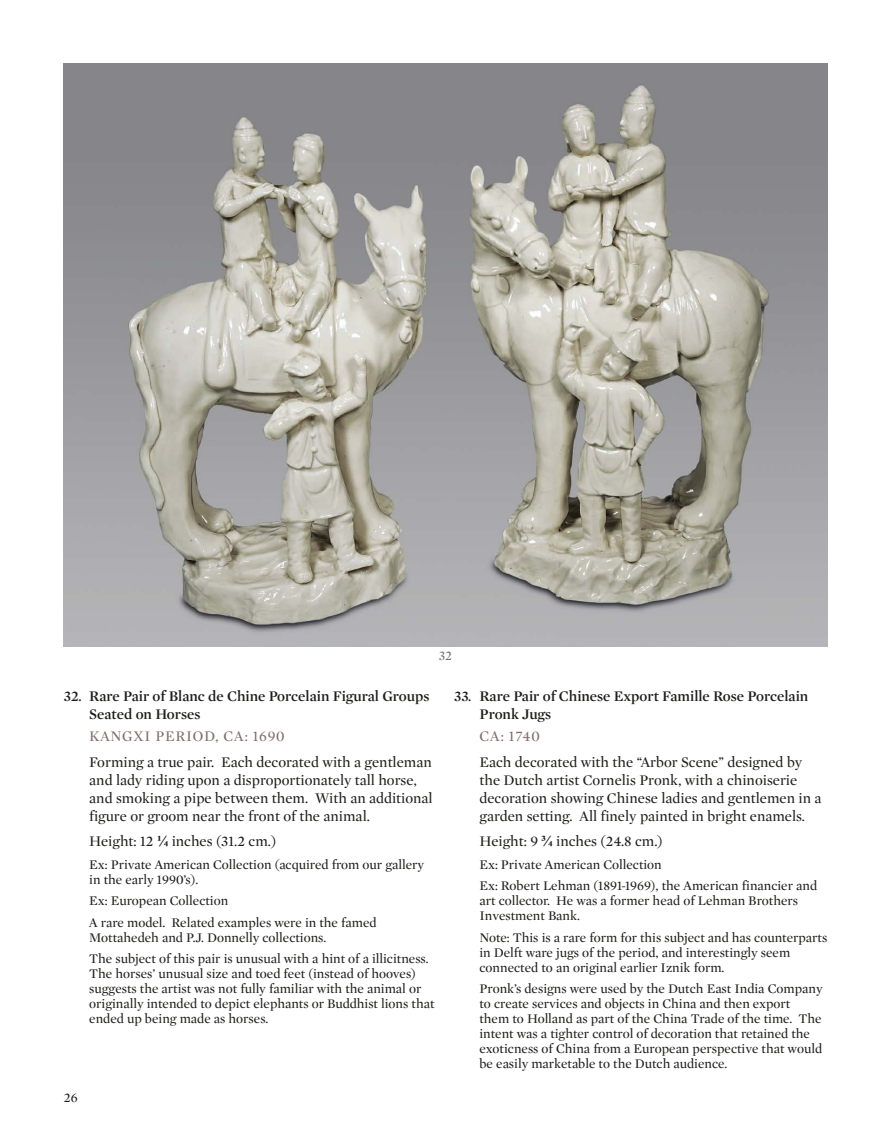
<style>
.page{position:relative;width:891px;height:1134px;background:#fff}
.page>*{position:absolute;margin:0;border:0;box-sizing:border-box;transform-origin:0 0}
.t1{font:15px/18px "Mercury Display";color:#1d1d1b}
.t2{font:600 15px/18px "Mercury Display";color:#1d1d1b}
.t3{font:15px "Mercury Display";letter-spacing:.05em;color:#7f6e69}
.t4{font:13.5px/15px "Mercury Display";color:#1d1d1b}
.t5{font:13.5px "Mercury Display";color:#706f6f}
.s1{font-family:"Times New Roman";font-weight:700}
</style>
<div class="page">
<img style="left:64px;top:64px;width:763px;height:582px">
<p class="t5" style="left:439px;top:647px;width:15px">32</p>
<p class="t2" style="left:89px;top:687px;width:342px;text-indent:-26px">32. Rare Pair of Blanc de Chine Porcelain Figural Groups<br>Seated on Horses</p>
<p class="t3" style="left:89px;top:726px;width:197px">KANGXI PERIOD, CA: 1690</p>
<p class="t1" style="left:89px;top:753px;width:345px">Forming a true pair. Each decorated with a gentleman and lady riding upon a disproportionately tall horse, and smoking a pipe between them. With an additional figure or groom near the front of the animal.</p>
<p class="t1" style="left:89px;top:831px;width:188px">Height: 12 <span class="s1">¼</span> inches (31.2 cm.)</p>
<p class="t4" style="left:89px;top:856px;width:336px">Ex: Private American Collection (acquired from our gallery in the early 1990’s).</p>
<p class="t4" style="left:89px;top:889px;width:289px;line-height:21.5px">Ex: European Collection<br>A rare model. Related examples were in the famed</p>
<p class="t4" style="left:89px;top:926px;width:341px;line-height:21.5px">Mottahedeh and P.J. Donnelly collections.<br>The subject of this pair is unusual with a hint of a illicitness.</p>
<p class="t4" style="left:89px;top:965px;width:347px">The horses’ unusual size and toed feet (instead of hooves) suggests the artist was not fully familiar with the animal or originally intended to depict elephants or Buddhist lions that ended up being made as horses.</p>
<p class="t4" style="left:64px;top:1089px;width:15px">26</p>
<p class="t2" style="left:480px;top:687px;width:330px;text-indent:-26px">33. Rare Pair of Chinese Export Famille Rose Porcelain<br>Pronk Jugs</p>
<p class="t3" style="left:480px;top:726px;width:62px">CA: 1740</p>
<p class="t1" style="left:480px;top:753px;width:344px">Each decorated with the “Arbor Scene” designed by the Dutch artist Cornelis Pronk, with a chinoiserie decoration showing Chinese ladies and gentlemen in a garden setting. All finely painted in bright enamels.</p>
<p class="t1" style="left:480px;top:831px;width:185px">Height: 9 <span class="s1">¾</span> inches (24.8 cm.)</p>
<p class="t4" style="left:480px;top:853px;width:339px;line-height:21.5px">Ex: Private American Collection<br>Ex: Robert Lehman (1891-1969), the American financier and</p>
<p class="t4" style="left:480px;top:893px;width:320px">art collector. He was a former head of Lehman Brothers<br>Investment Bank.</p>
<p class="t4" style="left:480px;top:929px;width:349px">Note: This is a rare form for this subject and has counterparts in Delft ware jugs of the period, and interestingly seem connected to an original earlier Iznik form.</p>
<p class="t4" style="left:480px;top:980px;width:345px">Pronk’s designs were used by the Dutch East India Company to create services and objects in China and then export them to Holland as part of the China Trade of the time. The intent was a tighter control of decoration that retained the exoticness of China from a European perspective that would be easily marketable to the Dutch audience.</p>
</div>
